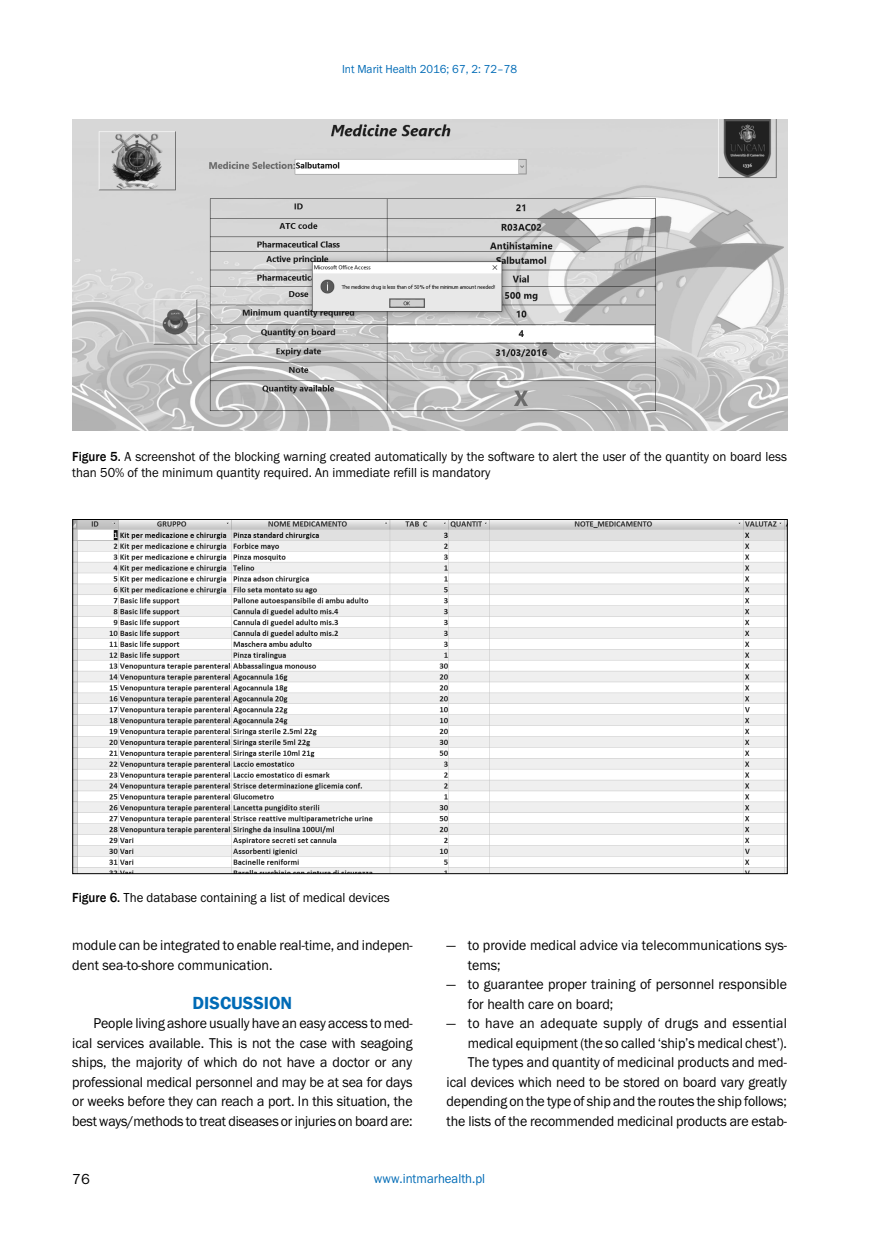
<style>
.page{position:relative;width:872px;height:1234px;background:#fff}
.page>*{position:absolute;margin:0;border:0;box-sizing:border-box;transform-origin:0 0}
.t1{font:600 18px "Franklin Gothic";color:#006bb6}
.t2{font:15px "Franklin Got Itc TEE";color:#000}
.t3{font:14.7px/19.5px "Franklin Got Itc TEE";color:#000;scale:.95 1}
.t4{font:13.5px/16.2px "Franklin Got Itc TEE";color:#000;scale:.95 1}
.t5{font:13.5px "Franklin Got Itc TEE";color:#006bb6;scale:.95 1}
.t6{font:12px "Franklin Got Itc TEE";color:#006bb6;scale:.95 1}
.s1{font-family:"Franklin Gothic";font-weight:500}
</style>
<div class="page">
<img style="left:74px;top:521px;width:711px;height:350px">
<img style="left:73px;top:119px;width:714px;height:311px">
<p class="t6" style="left:342px;top:62px;width:186px">Int Marit Health 2016; 67, 2: 72–78</p>
<p class="t4" style="left:72px;top:448px;width:753px"><span class="s1">Figure 5.</span> A screenshot of the blocking warning created automatically by the software to alert the user of the quantity on board less than 50% of the minimum quantity required. An immediate refill is mandatory</p>
<p class="t4" style="left:72px;top:889px;width:335px"><span class="s1">Figure 6.</span> The database containing a list of medical devices</p>
<p class="t3" style="left:72px;top:935px;width:360px">module can be integrated to enable real-time, and indepen&shy;dent sea-to-shore communication.</p>
<p class="t1" style="left:193px;top:991px;width:101px">DISCUSSION</p>
<p class="t3" style="left:72px;top:1013px;width:360px;text-align:justify;text-indent:21px">People living ashore usually have an easy access to med&shy;ical services available. This is not the case with seagoing ships, the majority of which do not have a doctor or any professional medical personnel and may be at sea for days or weeks before they can reach a port. In this situation, the best ways/methods to treat diseases or injuries on board are:</p>
<p class="t3" style="left:468px;top:935px;width:337px;text-indent:-21px">— to provide medical advice via telecommunications sys&shy;tems;</p>
<p class="t3" style="left:468px;top:974px;width:337px;text-indent:-21px">— to guarantee proper training of personnel responsible for health care on board;</p>
<p class="t3" style="left:446px;top:1013px;width:360px;text-align:right">— to have an adequate supply of drugs and essential medical equipment (the so called ‘ship’s medical chest’).<br>The types and quantity of medicinal products and med&shy;ical devices which need to be stored on board vary greatly depending on the type of ship and the routes the ship follows; the lists of the recommended medicinal products are estab-</p>
<p class="t2" style="left:72px;top:1170px;width:19px">76</p>
<p class="t5" style="left:374px;top:1170px;width:119px">www.intmarhealth.pl</p>
</div>
